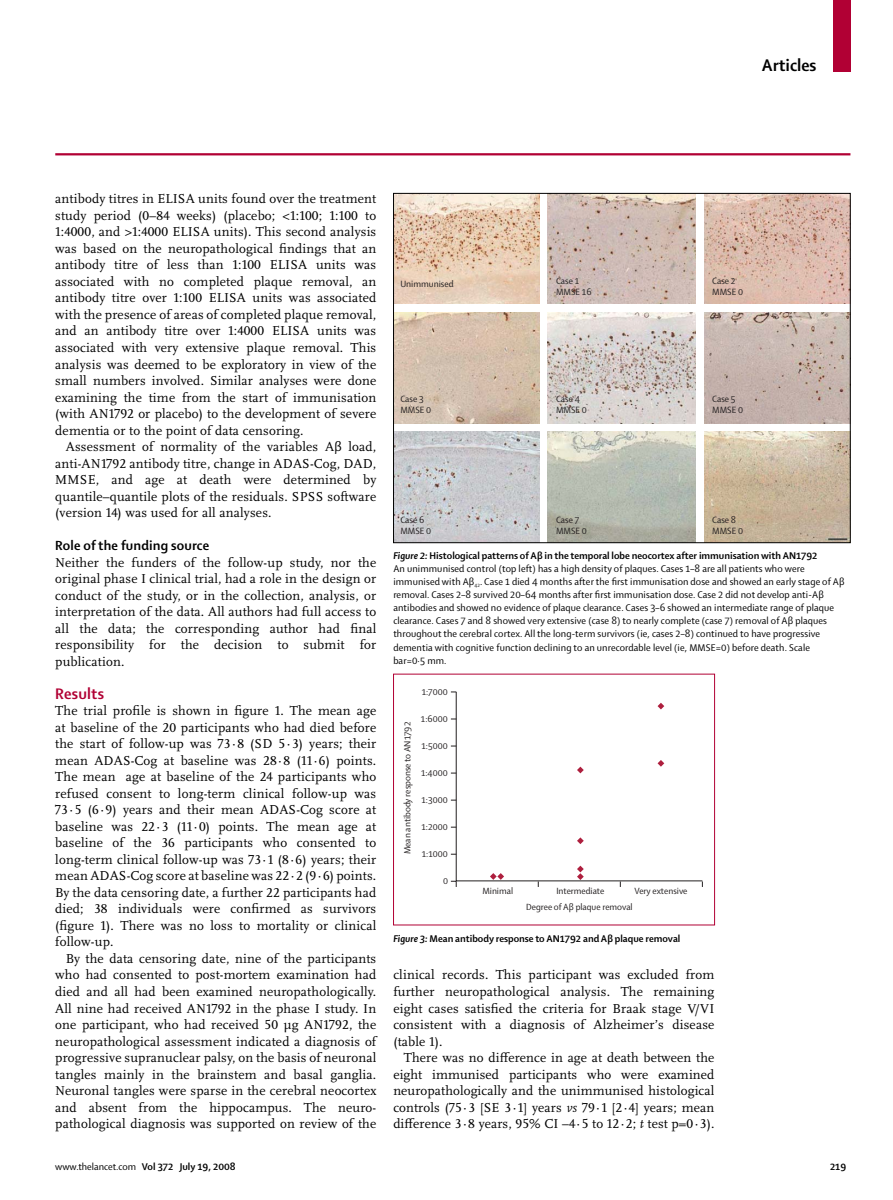
<style>
.page{position:relative;width:893px;height:1200px;background:#fff}
.page>*{position:absolute;margin:0;border:0;box-sizing:border-box;transform-origin:0 0}
.t1{font:700 18px "Shaker 2 Lancet";color:#000}
.t2{font:700 16.5px "Shaker 2 Lancet";letter-spacing:.01em;color:#b10034}
.t3{font:700 14.25px "Shaker 2 Lancet";letter-spacing:.01em;color:#000}
.t4{font:13.5px/16.5px "Scala Lancet Pro";letter-spacing:.01em;color:#000;text-align:justify}
.t5{font:10.5px/13.2px "Shaker 2 Lancet";letter-spacing:.01em;color:#000}
.t6{font:700 10.5px "Shaker 2 Lancet";color:#000}
.t7{font:9.75px/10.8px "Shaker 2 Lancet";color:#231f20}
.t8{font:9.6px "Shaker 2 Lancet";color:#231f20}
.s1{font-weight:700;font-style:italic}
.s2{font-weight:700}
.s3{font-style:italic}
</style>
<div class="page">
<div style="left:833px;top:0;width:17px;height:71px;background:#b10034"></div>
<hr style="left:55px;top:153px;width:795px;height:2px;background:#b10034">
<img style="left:395px;top:195px;width:145px;height:109px">
<img style="left:548px;top:195px;width:147px;height:109px">
<img style="left:704px;top:195px;width:144px;height:109px">
<img style="left:395px;top:312px;width:145px;height:111px">
<img style="left:548px;top:312px;width:147px;height:111px">
<img style="left:704px;top:312px;width:144px;height:111px">
<img style="left:395px;top:431px;width:145px;height:109px">
<img style="left:548px;top:431px;width:147px;height:109px">
<img style="left:704px;top:431px;width:144px;height:109px">
<div style="left:393px;top:193px;width:457px;height:349px;border:1px solid #000"></div>
<svg style="left:455px;top:691px;width:248px;height:190px"></svg>
<svg style="left:451px;top:880px;width:6px;height:6px"></svg>
<svg style="left:577px;top:766px;width:7px;height:7px"></svg>
<svg style="left:658px;top:759px;width:6px;height:7px"></svg>
<svg style="left:658px;top:702px;width:6px;height:7px"></svg>
<svg style="left:577px;top:837px;width:7px;height:7px"></svg>
<svg style="left:490px;top:872px;width:14px;height:7px"></svg>
<svg style="left:577px;top:865px;width:7px;height:14px"></svg>
<div style="left:393px;top:673px;width:322px;height:251px;border:1px solid #b10034"></div>
<h1 class="t1" style="left:762px;top:58px;width:56px">Articles</h1>
<p class="t4" style="left:55px;top:192px;width:323px">antibody titres in ELISA units found over the treatment study period (0–84 weeks) (placebo; &lt;1:100; 1:100 to 1:4000, and &gt;1:4000 ELISA units). This second analysis was based on the neuropathological findings that an antibody titre of less than 1:100 ELISA units was associated with no completed plaque removal, an antibody titre over 1:100 ELISA units was associated with the presence of areas of completed plaque removal, and an antibody titre over 1:4000 ELISA units was associated with very extensive plaque removal. This analysis was deemed to be exploratory in view of the small numbers involved. Similar analyses were done examining the time from the start of immunisation (with AN1792 or placebo) to the development of severe dementia or to the point of data censoring.</p>
<p class="t4" style="left:55px;top:439px;width:323px;text-indent:11px">Assessment of normality of the variables Aβ load, anti-AN1792 antibody titre, change in ADAS-Cog, DAD, MMSE, and age at death were determined by quantile–quantile plots of the residuals. SPSS software (version 14) was used for all analyses.</p>
<p class="t3" style="left:55px;top:540px;width:155px">Role of the funding source</p>
<p class="t4" style="left:55px;top:555px;width:323px">Neither the funders of the follow-up study, nor the original phase I clinical trial, had a role in the design or conduct of the study, or in the collection, analysis, or interpretation of the data. All authors had full access to all the data; the corresponding author had final responsibility for the decision to submit for publication.</p>
<p class="t2" style="left:55px;top:686px;width:50px">Results</p>
<p class="t4" style="left:55px;top:703px;width:323px">The trial profile is shown in figure 1. The mean age at baseline of the 20 participants who had died before the start of follow-up was 73·8 (SD 5·3) years; their mean ADAS-Cog at baseline was 28·8 (11·6) points.<br>The mean age at baseline of the 24 participants who refused consent to long-term clinical follow-up was 73·5 (6·9) years and their mean ADAS-Cog score at baseline was 22·3 (11·0) points. The mean age at baseline of the 36 participants who consented to long-term clinical follow-up was 73·1 (8·6) years; their mean ADAS-Cog score at baseline was 22·2 (9·6) points.<br>By the data censoring date, a further 22 participants had died; 38 individuals were confirmed as survivors (figure 1). There was no loss to mortality or clinical follow-up.</p>
<p class="t4" style="left:55px;top:951px;width:323px;text-indent:11px">By the data censoring date, nine of the participants who had consented to post-mortem examination had died and all had been examined neuropathologically.<br>All nine had received AN1792 in the phase I study. In one participant, who had received 50 μg AN1792, the neuropathological assessment indicated a diagnosis of progressive supra nuclear palsy, on the basis of neuronal tangles mainly in the brainstem and basal ganglia.<br>Neuronal tangles were sparse in the cerebral neocortex and absent from the hippocampus. The neuro&shy;pathological diagnosis was supported on review of the</p>
<p class="t7" style="left:400px;top:279px;width:55px">Unimmunised</p>
<p class="t7" style="left:400px;top:394px;width:32px">Case 3<br>MMSE 0</p>
<p class="t7" style="left:556px;top:276px;width:37px">Case 1<br>MMSE 16</p>
<p class="t7" style="left:556px;top:394px;width:32px">Case 4<br>MMSE 0</p>
<p class="t7" style="left:712px;top:276px;width:32px">Case 2<br>MMSE 0</p>
<p class="t7" style="left:712px;top:394px;width:32px">Case 5<br>MMSE 0</p>
<p class="t7" style="left:400px;top:515px;width:32px">Case 6<br>MMSE 0</p>
<p class="t7" style="left:712px;top:515px;width:32px">Case 8<br>MMSE 0</p>
<p class="t5" style="left:393px;top:549px;width:453px"><span class="s1">Figure 2:</span> <span class="s2">Histological patterns of Aβ in the temporal lobe neocortex after immunisation with AN1792<br></span>An unimmunised control (top left) has a high density of plaques. Cases 1–8 are all patients who were immunised with Aβ<sub>42</sub>. Case 1 died 4 months after the first immunisation dose and showed an early stage of Aβ removal. Cases 2–8 survived 20–64 months after first immunisation dose. Case 2 did not develop anti-Aβ antibodies and showed no evidence of plaque clearance. Cases 3–6 showed an intermediate range of plaque clearance. Cases 7 and 8 showed very extensive (case 8) to nearly complete (case 7) removal of Aβ plaques throughout the cerebral cortex. All the long-term survivors (ie, cases 2–8) continued to have progressive dementia with cognitive function declining to an unrecordable level (ie, MMSE=0) before death. Scale<br>bar=0·5 mm.</p>
<p class="t8" style="left:422px;top:688px;width:27px">1:7000</p>
<p class="t7" style="left:556px;top:515px;width:32px">Case 7<br>MMSE 0</p>
<p class="t8" style="left:404px;top:854px;width:134px;rotate:-90deg">Mean antibody response to AN1792</p>
<p class="t8" style="left:421px;top:714px;width:28px">1:6000</p>
<p class="t8" style="left:422px;top:741px;width:28px">1:5000</p>
<p class="t8" style="left:421px;top:769px;width:28px">1:4000</p>
<p class="t8" style="left:422px;top:796px;width:28px">1:3000</p>
<p class="t8" style="left:422px;top:823px;width:28px">1:2000</p>
<p class="t8" style="left:422px;top:850px;width:27px">1:1000</p>
<p class="t8" style="left:443px;top:877px;width:6px">0</p>
<p class="t8" style="left:482px;top:886px;width:32px">Minimal</p>
<p class="t8" style="left:556px;top:886px;width:50px">Intermediate</p>
<p class="t8" style="left:634px;top:886px;width:55px">Very extensive</p>
<p class="t8" style="left:526px;top:902px;width:108px">Degree of Aβ plaque removal</p>
<p class="t6" style="left:393px;top:934px;width:288px"><span class="s3">Figure 3:</span> Mean antibody response to AN1792 and Aβ plaque removal</p>
<p class="t4" style="left:393px;top:967px;width:323px">clinical records. This participant was excluded from further neuropathological analysis. The remaining eight cases satisfied the criteria for Braak stage V/VI consistent with a diagnosis of Alzheimer’s disease (table 1).</p>
<p class="t4" style="left:393px;top:1050px;width:323px;text-indent:11px">There was no difference in age at death between the eight immunised participants who were examined neuropathologically and the unimmunised histological controls (75·3 [SE 3·1] years <span class="s3">vs</span> 79·1 [2·4] years; mean difference 3·8 years, 95% CI –4·5 to 12·2; <span class="s3">t</span> test p=0·3).</p>
<p class="t5" style="left:55px;top:1160px;width:182px">www.thelancet.com <span class="s2">Vol 372 July 19, 2008</span></p>
<p class="t6" style="left:830px;top:1162px;width:18px">219</p>
</div>
